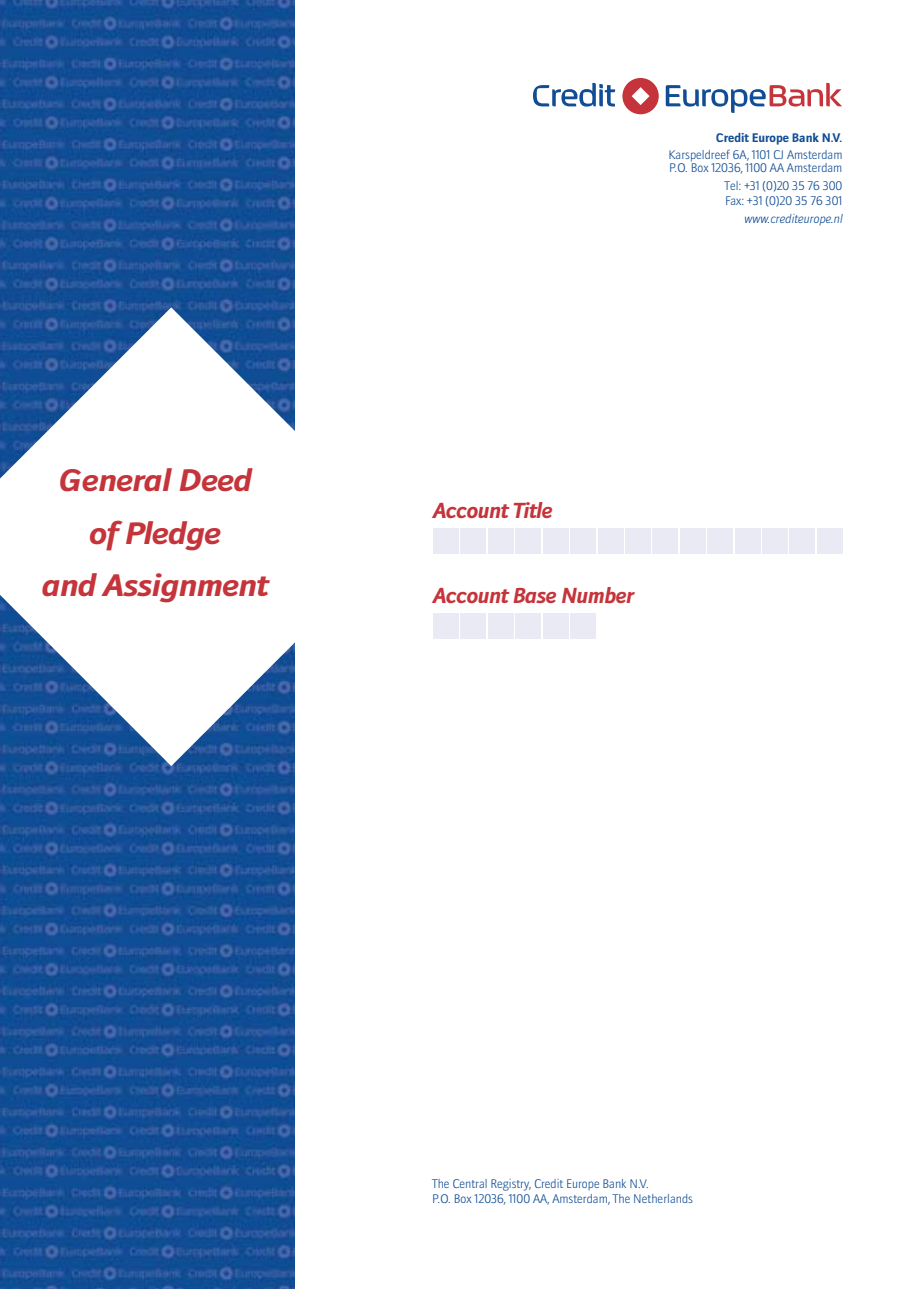
<style>
.page{position:relative;width:919px;height:1289px;background:#fff}
.page>*{position:absolute;margin:0;border:0;box-sizing:border-box;transform-origin:0 0}
.t1{font:italic 700 30px/52.5px "Doradani Rg";color:#c5343a;text-align:center;scale:1.09 1}
.t2{font:italic 700 21px "Doradani Rg";color:#c5343a}
.t3{font:12px/15px "Doradani Lt";color:#104d95}
.t4{font:700 12px "Doradani Rg";color:#104d95}
.t5{font:italic 12px "Doradani Lt";color:#104d95}
</style>
<div class="page">
<img style="left:0;top:0;width:295px;height:1288px">
<svg style="left:533px;top:83px;width:82px;height:24px"></svg>
<svg style="left:621px;top:77px;width:39px;height:39px"></svg>
<svg style="left:622px;top:78px;width:36px;height:36px"></svg>
<svg style="left:665px;top:83px;width:177px;height:30px"></svg>
<svg style="left:0;top:307px;width:295px;height:459px"></svg>
<div style="left:543px;top:529px;width:25px;height:25px;background:#e9eaf4"></div>
<div style="left:570px;top:529px;width:25px;height:25px;background:#e9eaf4"></div>
<div style="left:598px;top:529px;width:25px;height:25px;background:#e9eaf4"></div>
<div style="left:625px;top:529px;width:25px;height:25px;background:#e9eaf4"></div>
<div style="left:433px;top:529px;width:25px;height:25px;background:#e9eaf4"></div>
<div style="left:461px;top:529px;width:25px;height:25px;background:#e9eaf4"></div>
<div style="left:488px;top:529px;width:25px;height:25px;background:#e9eaf4"></div>
<div style="left:515px;top:529px;width:26px;height:25px;background:#e9eaf4"></div>
<div style="left:652px;top:529px;width:25px;height:25px;background:#e9eaf4"></div>
<div style="left:680px;top:529px;width:25px;height:25px;background:#e9eaf4"></div>
<div style="left:707px;top:529px;width:25px;height:25px;background:#e9eaf4"></div>
<div style="left:735px;top:529px;width:25px;height:25px;background:#e9eaf4"></div>
<div style="left:762px;top:529px;width:25px;height:25px;background:#e9eaf4"></div>
<div style="left:789px;top:529px;width:25px;height:25px;background:#e9eaf4"></div>
<div style="left:817px;top:529px;width:25px;height:25px;background:#e9eaf4"></div>
<div style="left:543px;top:613px;width:25px;height:25px;background:#e9eaf4"></div>
<div style="left:570px;top:613px;width:25px;height:25px;background:#e9eaf4"></div>
<div style="left:433px;top:613px;width:25px;height:25px;background:#e9eaf4"></div>
<div style="left:461px;top:613px;width:25px;height:25px;background:#e9eaf4"></div>
<div style="left:488px;top:613px;width:25px;height:25px;background:#e9eaf4"></div>
<div style="left:515px;top:613px;width:26px;height:25px;background:#e9eaf4"></div>
<h1 class="t1" style="left:41px;top:458px;width:208px">General Deed of Pledge<br>and Assignment</h1>
<p class="t4" style="left:715px;top:131px;width:128px">Credit Europe Bank N.V.</p>
<p class="t3" style="left:668px;top:149px;width:175px;line-height:13.5px">Karspeldreef 6A, 1101 CJ Amsterdam<br>P.O. Box 12036, 1100 AA Amsterdam</p>
<p class="t3" style="left:724px;top:180px;width:119px">Tel: +31 (0)20 35 76 300<br>Fax: +31 (0)20 35 76 301</p>
<p class="t5" style="left:744px;top:211px;width:100px">www.crediteurope.nl</p>
<h2 class="t2" style="left:432px;top:502px;width:121px">Account Title</h2>
<h2 class="t2" style="left:432px;top:587px;width:202px">Account Base Number</h2>
<p class="t3" style="left:432px;top:1177px;width:262px">The Central Registry, Credit Europe Bank N.V.<br>P.O. Box 12036, 1100 AA, Amsterdam, The Netherlands</p>
</div>
